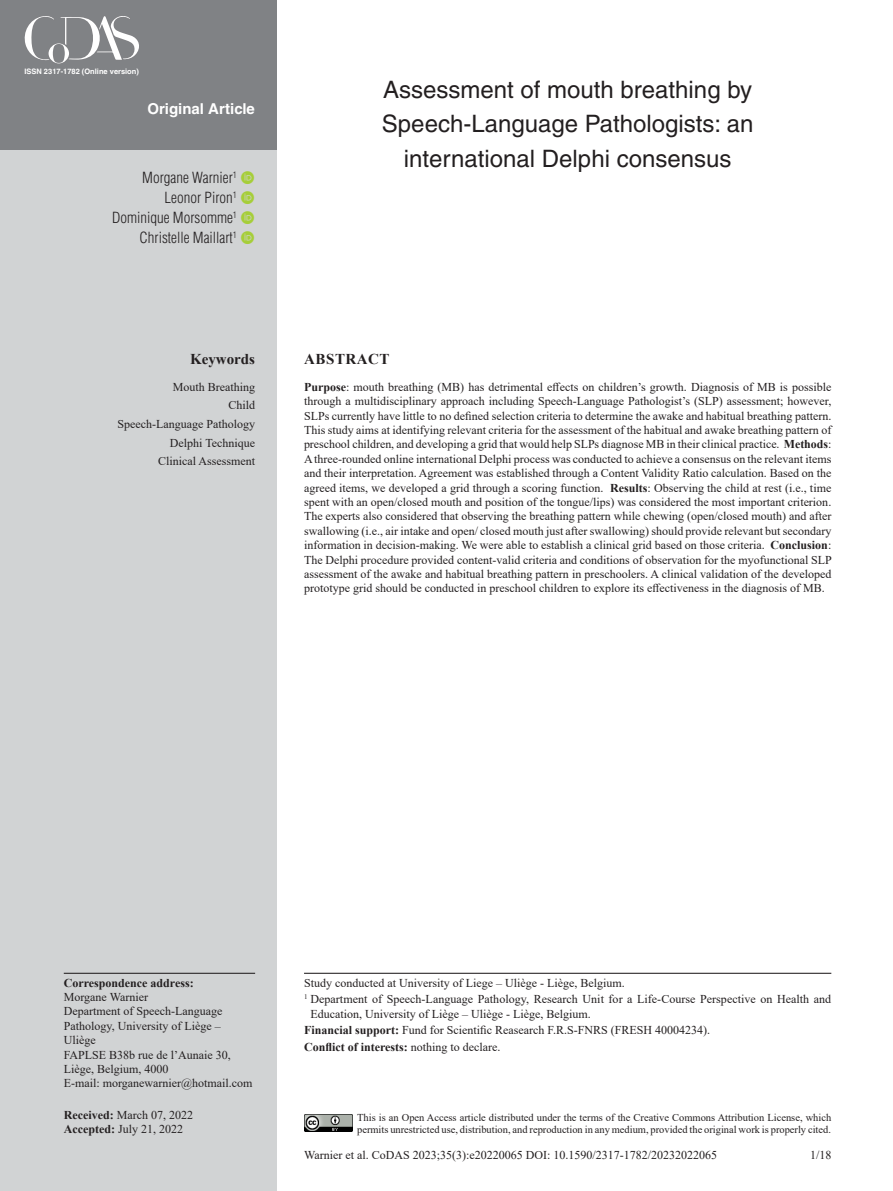
<style>
.page{position:relative;width:893px;height:1191px;background:#fff}
.page>*{position:absolute;margin:0;border:0;box-sizing:border-box;transform-origin:0 0}
.ArticleTitle{font:24px/34.5px "Helvetica";color:#231f20;text-align:center}
.Authors{font:300 condensed 15px "Helvetica";color:#231f20}
.t1{font:700 15px "Helvetica";color:#fff}
.KeywordsTitle{font:700 15px "Times New Roman";color:#231f20}
.AbstractTitle{font:700 15px "Times New Roman";letter-spacing:.035em;color:#231f20}
.Abstract{font:12px/14.4px "Times New Roman";color:#231f20;text-align:justify}
.Correspondence{font:12px/14.4px "Times New Roman";color:#231f20}
.Affiliations{font:12px/14.4px "Times New Roman";color:#231f20}
.Keywords{font:12px "Times New Roman";color:#231f20}
.fnFinancial-disclosu{font:12px "Times New Roman";color:#231f20}
.fnArticleOther{font:12px "Times New Roman";color:#231f20}
.History{font:12px/14.4px "Times New Roman";color:#231f20}
.fnConflict{font:700 12px "Times New Roman";color:#231f20}
.pubNameFooter{font:10.5px/12.6px "Times New Roman";color:#231f20}
.t2{font:700 7.5px "Helvetica";color:#fff}
.s1{font-weight:700}
.s2{font-weight:400}
</style>
<div class="page">
<div style="left:0;top:149px;width:276px;height:1042px;background:#d1d3d4"></div>
<div style="left:0;top:0;width:276px;height:149px;background:#808285"></div>
<img style="left:304px;top:1114px;width:48px;height:17px">
<svg style="left:24px;top:16px;width:115px;height:48px"></svg>
<hr style="left:64px;top:972px;width:191px;height:1px;background:#231f20">
<hr style="left:304px;top:972px;width:527px;height:1px;background:#231f20">
<p class="t2" style="left:24px;top:66px;width:116px">ISSN 2317-1782 (Online version)</p>
<p class="t1" style="left:147px;top:100px;width:109px">Original Article</p>
<p class="Authors" style="left:142px;top:168px;width:96px">Morgane Warnier<sup>1</sup></p>
<p class="Authors" style="left:165px;top:188px;width:74px">Leonor Piron<sup>1</sup></p>
<p class="Authors" style="left:112px;top:208px;width:126px">Dominique Morsomme<sup>1</sup></p>
<p class="Authors" style="left:140px;top:228px;width:99px">Christelle Maillart<sup>1</sup></p>
<p class="KeywordsTitle" style="left:190px;top:348px;width:66px">Keywords</p>
<p class="Keywords" style="left:173px;top:378px;width:84px">Mouth Breathing</p>
<p class="Keywords" style="left:228px;top:397px;width:28px">Child</p>
<p class="Keywords" style="left:117px;top:415px;width:139px">Speech-Language Pathology</p>
<p class="Keywords" style="left:170px;top:434px;width:87px">Delphi Technique</p>
<p class="Keywords" style="left:158px;top:453px;width:98px">Clinical Assessment</p>
<p class="ArticleTitle" style="left:382px;top:72px;width:373px">Assessment of mouth breathing by<br>Speech-Language Pathologists: an international Delphi consensus</p>
<p class="AbstractTitle" style="left:304px;top:348px;width:87px">ABSTRACT</p>
<p class="Abstract" style="left:304px;top:379px;width:529px"><span class="s1">Purpose</span>: mouth breathing (MB) has detrimental effects on children’s growth. Diagnosis of MB is possible through a multidisciplinary approach including Speech-Language Pathologist’s (SLP) assessment; however, SLPs currently have little to no defined selection criteria to determine the awake and habitual breathing pattern.<br>This study aims at identifying relevant criteria for the assessment of the habitual and awake breathing pattern of preschool children, and developing a grid that would help SLPs diagnose MB in their clinical practice. <span class="s1">Methods</span>:<br>A three-rounded online international Delphi process was conducted to achieve a consensus on the relevant items and their interpretation. Agreement was established through a Content Validity Ratio calculation. Based on the agreed items, we developed a grid through a scoring function. <span class="s1">Results</span>: Observing the child at rest (i.e., time spent with an open/closed mouth and position of the tongue/lips) was considered the most important criterion.<br>The experts also considered that observing the breathing pattern while chewing (open/closed mouth) and after swallowing (i.e., air intake and open/ closed mouth just after swallowing) should provide relevant but secondary information in decision-making. We were able to establish a clinical grid based on those criteria. <span class="s1">Conclusion</span>:<br>The Delphi procedure provided content-valid criteria and conditions of observation for the myofunctional SLP assessment of the awake and habitual breathing pattern in preschoolers. A clinical validation of the developed prototype grid should be conducted in preschool children to explore its effectiveness in the diagnosis of MB.</p>
<p class="Correspondence" style="left:64px;top:975px;width:190px"><span class="s1">Correspondence address:<br></span>Morgane Warnier<br>Department of Speech-Language<br>Pathology, University of Liège –<br>Uliège<br>FAPLSE B38b rue de l’Aunaie 30,<br>Liège, Belgium, 4000<br>E-mail: morganewarnier@hotmail.com</p>
<p class="History" style="left:64px;top:1107px;width:131px"><span class="s1">Received:</span> March 07, 2022<br><span class="s1">Accepted:</span> July 21, 2022</p>
<p class="fnArticleOther" style="left:304px;top:974px;width:322px">Study conducted at University of Liege – Uliège - Liège, Belgium.</p>
<p class="Affiliations" style="left:310px;top:991px;width:522px;text-indent:-6px"><sup>1</sup> Department of Speech-Language Pathology, Research Unit for a Life-Course Perspective on Health and<br>Education, University of Liège – Uliège - Liège, Belgium.</p>
<p class="fnFinancial-disclosu" style="left:304px;top:1021px;width:408px"><span class="s1">Financial support:</span> Fund for Scientific Reasearch F.R.S-FNRS (FRESH 40004234).</p>
<p class="fnConflict" style="left:304px;top:1038px;width:198px">Conflict of interests: <span class="s2">nothing to declare.</span></p>
<p class="pubNameFooter" style="left:357px;top:1110px;width:476px">This is an Open Access article distributed under the terms of the Creative Commons Attribution License, which permits unrestricted use, distribution, and reproduction in any medium, provided the original work is properly cited.</p>
<p class="Abstract" style="left:304px;top:1147px;width:415px">Warnier et al. CoDAS 2023;35(3):e20220065 DOI: 10.1590/2317-1782/20232022065</p>
<p class="Abstract" style="left:810px;top:1147px;width:23px">1/18</p>
</div>
